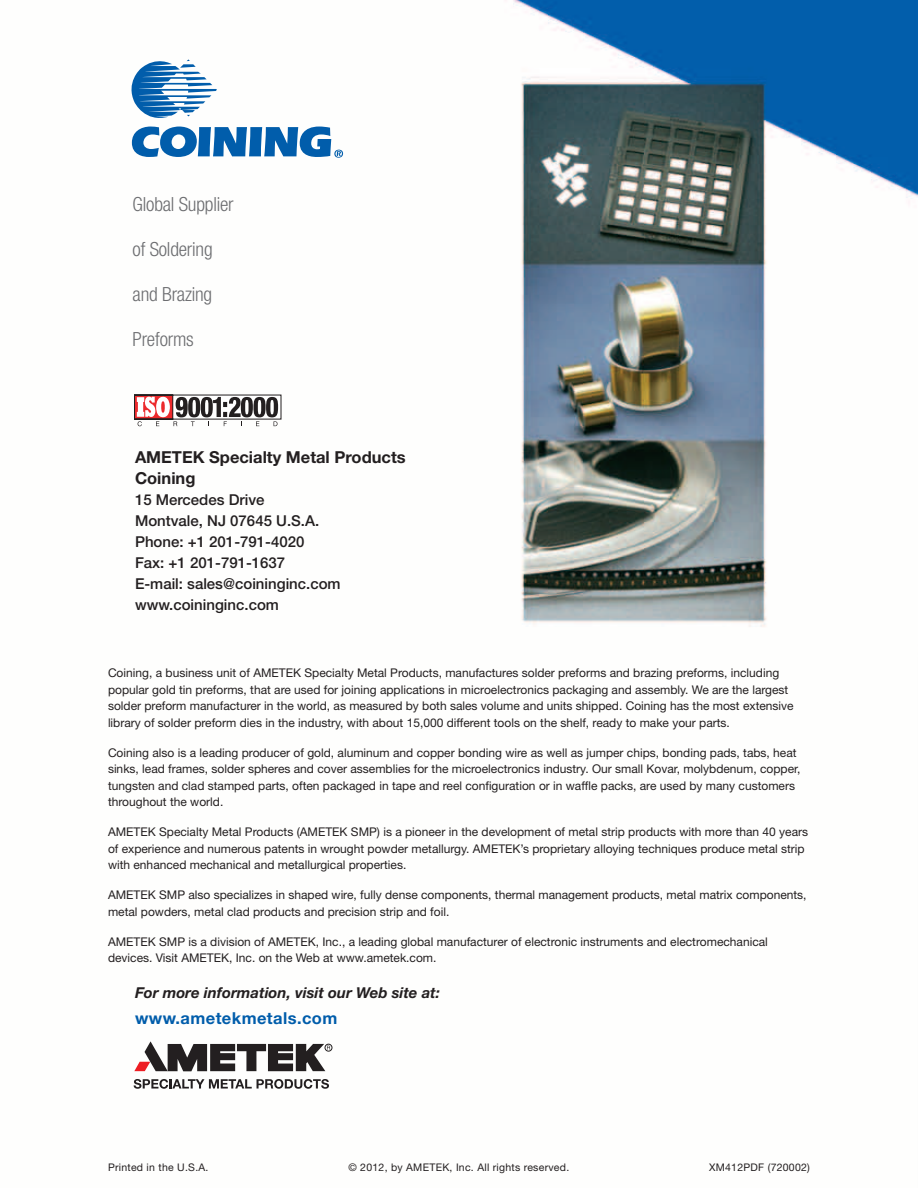
<style>
.page{position:relative;width:918px;height:1188px;background:#fff}
.page>*{position:absolute;margin:0;border:0;box-sizing:border-box;transform-origin:0 0}
.t1{font:300 condensed 19.5px "Helvetica Neue";letter-spacing:-.01em;color:#6c6d70}
.t2{font:700 16.5px/21px "Helvetica Neue";color:#231f20}
.t3{font:700 16.5px "Helvetica Neue";letter-spacing:.025em;color:#015dab}
.t4{font:500 15px/21px "Helvetica Neue";color:#231f20}
.t5{font:italic 700 15px "Helvetica Neue";color:#231f20}
.t6{font:12px/16.5px "Helvetica Neue";color:#231f20}
.t7{font:10.5px "Helvetica Neue";letter-spacing:.025em;color:#231f20}
</style>
<div class="page">
<img style="left:131px;top:0;width:787px;height:1087px">
<svg style="left:134px;top:395px;width:147px;height:31px"></svg>
<svg style="left:134px;top:1079px;width:195px;height:10px"></svg>
<div style="left:325px;top:1044px;width:7px;height:7px;border:1px solid #231f20;border-radius:50%"></div>
<svg style="left:134px;top:1041px;width:196px;height:30px"></svg>
<svg style="left:132px;top:59px;width:211px;height:99px"></svg>
<h1 class="t1" style="left:133px;top:193px;width:103px">Global Supplier</h1>
<h1 class="t1" style="left:133px;top:238px;width:82px">of Soldering</h1>
<h1 class="t1" style="left:133px;top:283px;width:81px">and Brazing</h1>
<h1 class="t1" style="left:133px;top:328px;width:63px">Preforms</h1>
<h2 class="t2" style="left:135px;top:447px;width:272px">AMETEK Specialty Metal Products<br>Coining</h2>
<p class="t4" style="left:135px;top:489px;width:207px">15 Mercedes Drive<br>Montvale, NJ 07645 U.S.A.<br>Phone: +1 201-791-4020<br>Fax: +1 201-791-1637<br>E-mail: sales@coininginc.com www.coininginc.com</p>
<p class="t6" style="left:108px;top:664px;width:687px">Coining, a business unit of AMETEK Specialty Metal Products, manufactures solder preforms and brazing preforms, including popular gold tin preforms, that are used for joining applications in microelectronics packaging and assembly. We are the largest solder preform manufacturer in the world, as measured by both sales volume and units shipped. Coining has the most extensive library of solder preform dies in the industry, with about 15,000 different tools on the shelf, ready to make your parts.</p>
<p class="t6" style="left:108px;top:744px;width:694px">Coining also is a leading producer of gold, aluminum and copper bonding wire as well as jumper chips, bonding pads, tabs, heat sinks, lead frames, solder spheres and cover assemblies for the microelectronics industry. Our small Kovar, molybdenum, copper, tungsten and clad stamped parts, often packaged in tape and reel configuration or in waffle packs, are used by many customers throughout the world.</p>
<p class="t6" style="left:108px;top:823px;width:702px">AMETEK Specialty Metal Products (AMETEK SMP) is a pioneer in the development of metal strip products with more than 40 years of experience and numerous patents in wrought powder metallurgy. AMETEK’s proprietary alloying techniques produce metal strip with enhanced mechanical and metallurgical properties.</p>
<p class="t6" style="left:108px;top:886px;width:700px">AMETEK SMP also specializes in shaped wire, fully dense components, thermal management products, metal matrix components, metal powders, metal clad products and precision strip and foil.</p>
<p class="t6" style="left:108px;top:933px;width:661px">AMETEK SMP is a division of AMETEK, Inc., a leading global manufacturer of electronic instruments and electromechanical devices. Visit AMETEK, Inc. on the Web at www.ametek.com.</p>
<p class="t5" style="left:135px;top:984px;width:307px">For more information, visit our Web site at:</p>
<h2 class="t3" style="left:135px;top:1008px;width:204px">www.ametekmetals.com</h2>
<p class="t7" style="left:108px;top:1161px;width:102px">Printed in the U.S.A.</p>
<p class="t7" style="left:348px;top:1161px;width:222px">© 2012, by AMETEK, Inc. All rights reserved.</p>
<p class="t7" style="left:709px;top:1161px;width:102px">XM412PDF (720002)</p>
</div>
